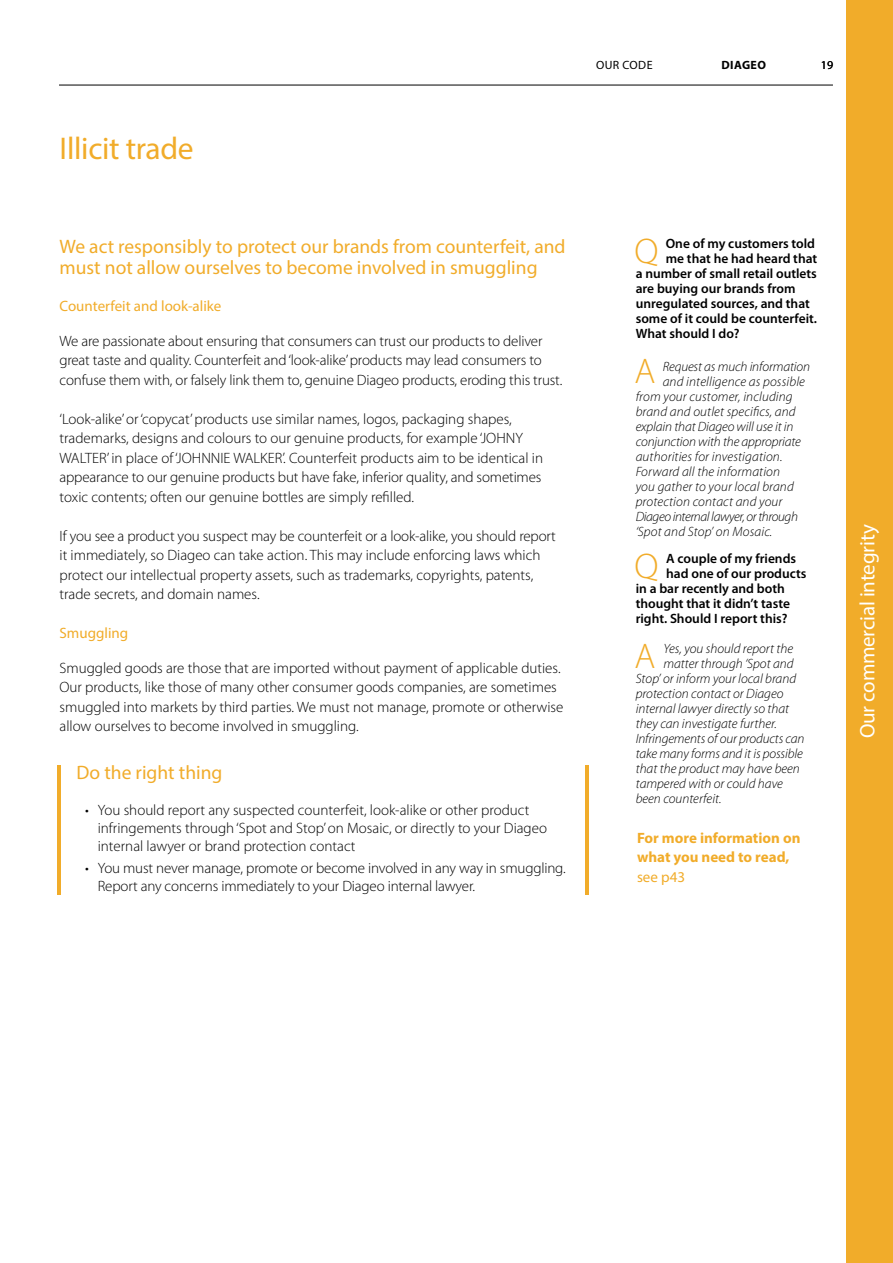
<style>
.page{position:relative;width:893px;height:1263px;background:#fff}
.page>*{position:absolute;margin:0;border:0;box-sizing:border-box;transform-origin:0 0}
.t1{font:300 35.7px "Myriad Pro";color:#f1ac2a}
.t2{font:31.5px "Myriad Pro";letter-spacing:-.01em;color:#f1ac2a}
.t3{font:21px "Myriad Pro";letter-spacing:-.01em;color:#fff}
.t4{font:19.5px/21px "Myriad Pro";color:#f1ac2a}
.t5{font:300 15px/19.5px "Myriad Pro";color:#000}
.t6{font:15px "Myriad Pro";color:#f1ac2a}
.t7{font:700 15px/19.5px "Myriad Pro";color:#f1ac2a}
.t8{font:italic 300 13.5px "Myriad Pro";color:#000}
.t9{font:600 13.5px "Myriad Pro";color:#000}
.t10{font:italic 300 13.5px "Myriad Pro";letter-spacing:-.03em;color:#000}
.t11{font:12px "Myriad Pro";letter-spacing:.035em;color:#000}
.t12{font:700 12px "Myriad Pro";letter-spacing:.035em;color:#000}
</style>
<div class="page">
<hr style="left:59px;top:85px;width:774px;height:1px;background:#000">
<div style="left:846px;top:0;width:47px;height:1263px;background:#f1ac2a"></div>
<hr style="left:58px;top:765px;width:3px;height:129px;background:#f1ac2a">
<hr style="left:585px;top:765px;width:4px;height:129px;background:#f1ac2a">
<h2 class="t2" style="left:60px;top:129px;width:136px">Illicit trade</h2>
<p class="t11" style="left:596px;top:57px;width:58px">OUR CODE</p>
<p class="t12" style="left:721px;top:57px;width:46px">DIAGEO</p>
<p class="t11" style="left:821px;top:57px;width:14px">19</p>
<h3 class="t4" style="left:60px;top:235px;width:507px">We act responsibly to protect our brands from counterfeit, and must not allow ourselves to become involved in smuggling</h3>
<p class="t6" style="left:60px;top:297px;width:163px">Counterfeit and look-alike</p>
<p class="t5" style="left:60px;top:331px;width:504px">We are passionate about ensuring that consumers can trust our products to deliver great taste and quality. Counterfeit and ‘look-alike’ products may lead consumers to confuse them with, or falsely link them to, genuine Diageo products, eroding this trust.</p>
<p class="t5" style="left:60px;top:409px;width:485px">‘Look-alike’ or ‘copycat’ products use similar names, logos, packaging shapes, trademarks, designs and colours to our genuine products, for example ‘JOHNY WALTER’ in place of ‘JOHNNIE WALKER’. Counterfeit products aim to be identical in appearance to our genuine products but have fake, inferior quality, and sometimes toxic contents; often our genuine bottles are simply refilled.</p>
<p class="t5" style="left:60px;top:526px;width:498px">If you see a product you suspect may be counterfeit or a look-alike, you should report it immediately, so Diageo can take action. This may include enforcing laws which protect our intellectual property assets, such as trademarks, copyrights, patents, trade secrets, and domain names.</p>
<p class="t6" style="left:60px;top:624px;width:70px">Smuggling</p>
<p class="t5" style="left:60px;top:658px;width:505px">Smuggled goods are those that are imported without payment of applicable duties.<br>Our products, like those of many other consumer goods companies, are sometimes smuggled into markets by third parties. We must not manage, promote or otherwise allow ourselves to become involved in smuggling.</p>
<h3 class="t4" style="left:77px;top:761px;width:147px">Do the right thing</h3>
<p class="t5" style="left:98px;top:801px;width:451px;line-height:18px;text-indent:-13px">• You should report any suspected counterfeit, look-alike or other product infringements through ‘Spot and Stop’ on Mosaic, or directly to your Diageo internal lawyer or brand protection contact</p>
<p class="t5" style="left:98px;top:859px;width:469px;line-height:18px;text-indent:-13px">• You must never manage, promote or become involved in any way in smuggling.<br>Report any concerns immediately to your Diageo internal lawyer.</p>
<h1 class="t1" style="left:634px;top:232px;width:25px">Q</h1>
<p class="t9" style="left:666px;top:235px;width:151px">One of my customers told</p>
<p class="t9" style="left:666px;top:250px;width:153px">me that he had heard that</p>
<p class="t9" style="left:636px;top:265px;width:183px">a number of small retail outlets</p>
<p class="t9" style="left:636px;top:280px;width:161px">are buying our brands from</p>
<p class="t9" style="left:636px;top:295px;width:176px">unregulated sources, and that</p>
<p class="t9" style="left:636px;top:310px;width:183px">some of it could be counterfeit.</p>
<p class="t9" style="left:636px;top:325px;width:106px">What should I do?</p>
<h1 class="t1" style="left:635px;top:352px;width:22px">A</h1>
<p class="t8" style="left:663px;top:360px;width:149px">Request as much information</p>
<p class="t8" style="left:663px;top:375px;width:144px">and intelligence as possible</p>
<p class="t8" style="left:636px;top:390px;width:159px">from your customer, including</p>
<p class="t8" style="left:636px;top:405px;width:162px">brand and outlet specifics, and</p>
<p class="t8" style="left:636px;top:420px;width:159px">explain that Diageo will use it in</p>
<p class="t8" style="left:636px;top:435px;width:167px">conjunction with the appropriate</p>
<p class="t8" style="left:636px;top:450px;width:148px">authorities for investigation.</p>
<p class="t8" style="left:636px;top:465px;width:146px">Forward all the information</p>
<p class="t8" style="left:636px;top:480px;width:160px">you gather to your local brand</p>
<p class="t8" style="left:636px;top:495px;width:148px">protection contact and your</p>
<p class="t10" style="left:636px;top:510px;width:164px">Diageo internal lawyer, or through</p>
<p class="t8" style="left:636px;top:525px;width:138px">‘Spot and Stop’ on Mosaic.</p>
<h1 class="t1" style="left:634px;top:547px;width:25px">Q</h1>
<p class="t9" style="left:666px;top:550px;width:131px">A couple of my friends</p>
<p class="t9" style="left:666px;top:565px;width:142px">had one of our products</p>
<p class="t9" style="left:636px;top:580px;width:151px">in a bar recently and both</p>
<p class="t9" style="left:636px;top:595px;width:156px">thought that it didn’t taste</p>
<p class="t9" style="left:636px;top:610px;width:153px">right. Should I report this?</p>
<h1 class="t1" style="left:635px;top:637px;width:22px">A</h1>
<p class="t8" style="left:663px;top:642px;width:131px">Yes, you should report the</p>
<p class="t8" style="left:663px;top:657px;width:132px">matter through ‘Spot and</p>
<p class="t8" style="left:636px;top:672px;width:162px">Stop’ or inform your local brand</p>
<p class="t8" style="left:636px;top:687px;width:149px">protection contact or Diageo</p>
<p class="t8" style="left:636px;top:702px;width:155px">internal lawyer directly so that</p>
<p class="t8" style="left:636px;top:717px;width:143px">they can investigate further.</p>
<p class="t8" style="left:636px;top:732px;width:170px">Infringements of our products can</p>
<p class="t8" style="left:636px;top:747px;width:169px">take many forms and it is possible</p>
<p class="t8" style="left:636px;top:762px;width:166px">that the product may have been</p>
<p class="t8" style="left:636px;top:777px;width:149px">tampered with or could have</p>
<p class="t8" style="left:636px;top:792px;width:87px">been counterfeit.</p>
<p class="t7" style="left:637px;top:827px;width:165px">For more information on what you need to read,</p>
<p class="t6" style="left:637px;top:867px;width:50px">see p43</p>
<h3 class="t3" style="left:854px;top:738px;width:215px;rotate:-90deg">Our commercial integrity</h3>
</div>
